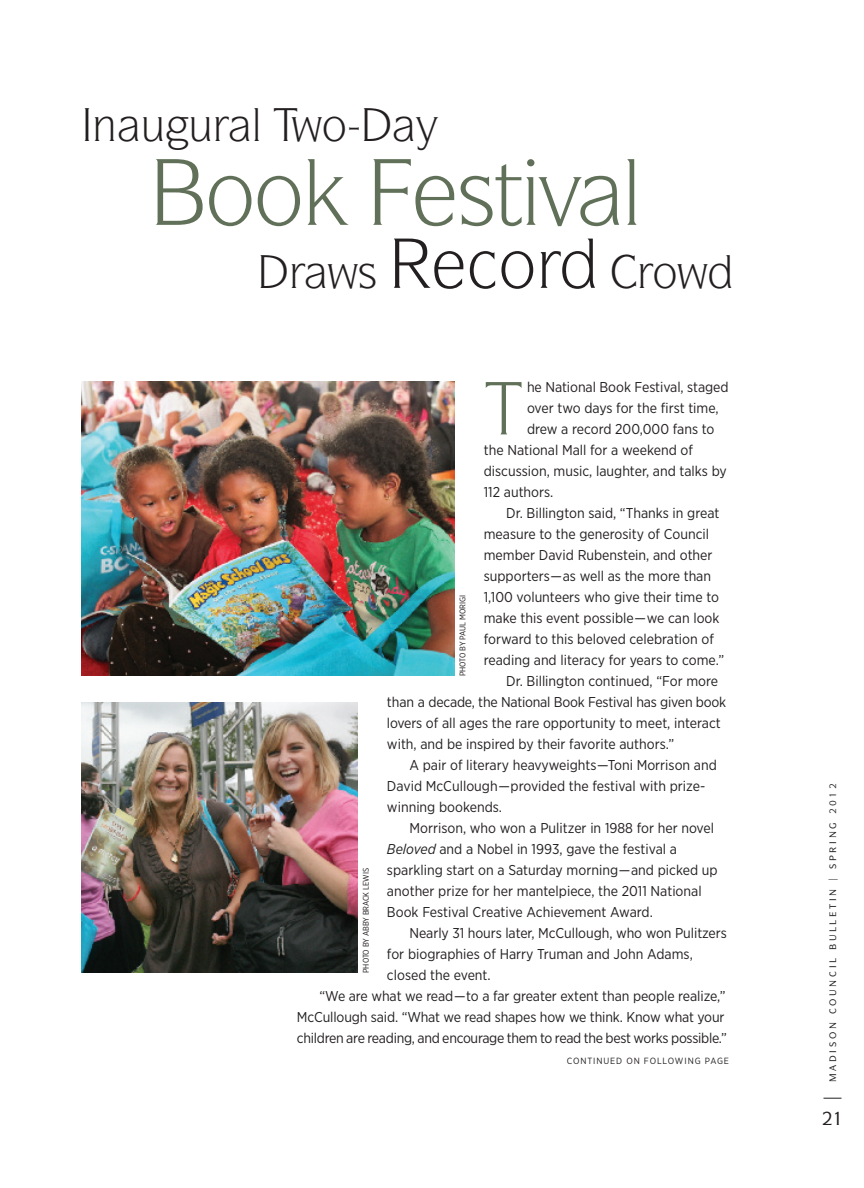
<style>
.page{position:relative;width:864px;height:1188px;background:#fff}
.page>*{position:absolute;margin:0;border:0;box-sizing:border-box;transform-origin:0 0}
.t1{font:90px "ITC Symbol Std";color:#617058}
.t2{font:45px "ITC Symbol Std";color:#231f20}
.t3{font:14.25px "Gotham Narrow";color:#231f20}
.t4{font:14.25px "Gotham Narrow";letter-spacing:-.02em;color:#231f20}
.t5{font:9px "Gotham Narrow";letter-spacing:.1em;color:#231f20}
.t6{font:8.25px "Gotham X Narrow";color:#231f20;scale:1.15 1}
.s1{font-style:italic}
</style>
<div class="page">
<svg style="left:824px;top:1098px;width:18px;height:1px"></svg>
<img style="left:81px;top:381px;width:373px;height:295px">
<img style="left:81px;top:703px;width:277px;height:270px">
<h2 class="t2" style="left:92px;top:108px;width:172px">■◆◆ ●</h2>
<h1 class="t1" style="left:455px;top:159px;width:189px">▲▼❖ ●</h1>
<p class="t3" style="left:527px;top:382px;width:203px">he National Book Festival, staged</p>
<p class="t3" style="left:527px;top:403px;width:193px">over two days for the first time,</p>
<p class="t3" style="left:527px;top:424px;width:189px">drew a record 200,000 fans to</p>
<p class="t3" style="left:484px;top:445px;width:211px">the National Mall for a weekend of</p>
<p class="t3" style="left:484px;top:466px;width:245px">discussion, music, laughter, and talks by</p>
<p class="t3" style="left:484px;top:487px;width:71px">112 authors.</p>
<p class="t3" style="left:506px;top:508px;width:215px">Dr. Billington said, “Thanks in great</p>
<p class="t3" style="left:484px;top:529px;width:227px">measure to the generosity of Council</p>
<p class="t3" style="left:484px;top:550px;width:230px">member David Rubenstein, and other</p>
<p class="t3" style="left:484px;top:571px;width:229px">supporters—as well as the more than</p>
<p class="t3" style="left:484px;top:592px;width:237px">1,100 volunteers who give their time to</p>
<p class="t3" style="left:484px;top:613px;width:237px">make this event possible—we can look</p>
<p class="t3" style="left:484px;top:634px;width:232px">forward to this beloved celebration of</p>
<p class="t3" style="left:484px;top:655px;width:242px">reading and literacy for years to come.”</p>
<p class="t3" style="left:506px;top:676px;width:213px">Dr. Billington continued, “For more</p>
<p class="t3" style="left:387px;top:697px;width:341px">than a decade, the National Book Festival has given book</p>
<p class="t3" style="left:387px;top:718px;width:335px">lovers of all ages the rare opportunity to meet, interact</p>
<p class="t3" style="left:387px;top:739px;width:289px">with, and be inspired by their favorite authors.”</p>
<p class="t3" style="left:409px;top:760px;width:309px">A pair of literary heavyweights—Toni Morrison and</p>
<p class="t3" style="left:387px;top:781px;width:320px">David McCullough—provided the festival with prize-</p>
<p class="t3" style="left:387px;top:802px;width:117px">winning bookends.</p>
<p class="t3" style="left:409px;top:823px;width:306px">Morrison, who won a Pulitzer in 1988 for her novel</p>
<p class="t3" style="left:387px;top:844px;width:292px"><span class="s1">Beloved</span> and a Nobel in 1993, gave the festival a</p>
<p class="t3" style="left:387px;top:865px;width:332px">sparkling start on a Saturday morning—and picked up</p>
<p class="t3" style="left:387px;top:886px;width:316px">another prize for her mantelpiece, the 2011 National</p>
<p class="t3" style="left:387px;top:907px;width:267px">Book Festival Creative Achievement Award.</p>
<p class="t3" style="left:409px;top:928px;width:319px">Nearly 31 hours later, McCullough, who won Pulitzers</p>
<p class="t3" style="left:387px;top:949px;width:307px">for biographies of Harry Truman and John Adams,</p>
<p class="t3" style="left:387px;top:970px;width:105px">closed the event.</p>
<p class="t3" style="left:319px;top:991px;width:408px">“We are what we read—to a far greater extent than people realize,”</p>
<p class="t3" style="left:297px;top:1012px;width:429px">McCullough said. “What we read shapes how we think. Know what your</p>
<p class="t4" style="left:297px;top:1033px;width:432px">children are reading, and encourage them to read the best works possible.”</p>
<p class="t5" style="left:567px;top:1058px;width:164px">CONTINuED ON FOLLOWING PAGE</p>
<p class="t6" style="left:460px;top:676px;width:72px;rotate:-90deg">PHOTO BY PAUL MORIGI</p>
<p class="t6" style="left:363px;top:973px;width:93px;rotate:-90deg">PHOTO BY ABBY BRACK LEWIS</p>
</div>
